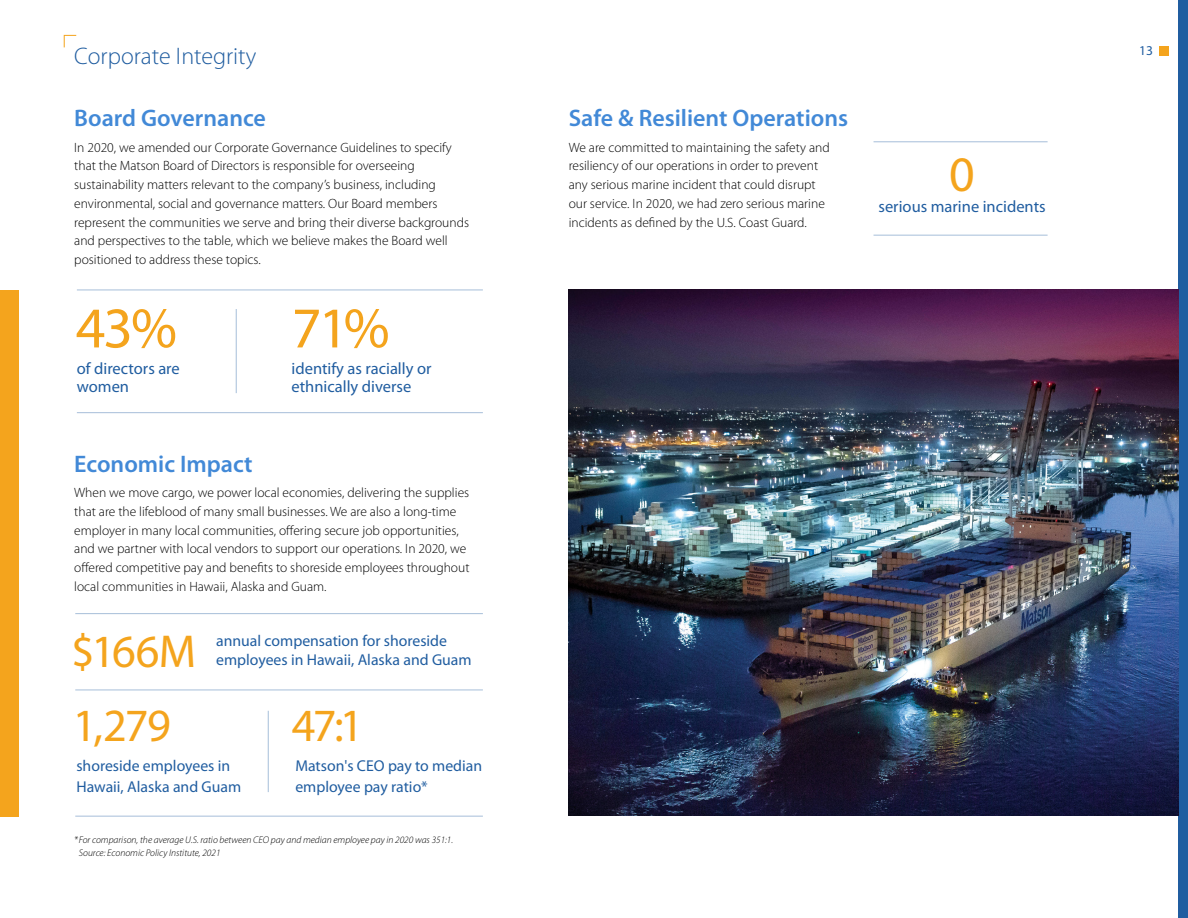
<style>
.page{position:relative;width:1188px;height:918px;background:#fff}
.page>*{position:absolute;margin:0;border:0;box-sizing:border-box;transform-origin:0 0}
.t1{font:58.05px "Myriad Pro";color:#f4a41d}
.t2{font:49.95px "Myriad Pro";color:#f4a41d}
.t3{font:46.35px "Myriad Pro";letter-spacing:-.04em;color:#f4a41d}
.t4{font:600 24px "Myriad Pro";color:#4289d7}
.t5{font:300 24px "Myriad Pro";color:#205da0}
.t6{font:16.5px/18.8px "Myriad Pro";color:#205da0}
.t7{font:15.75px/21px "Myriad Pro";color:#205da0}
.t8{font:300 13.5px/18.8px "Myriad Pro";color:#000}
.t9{font:13.5px "Myriad Pro";color:#205da0}
.t10{font:italic 300 9.75px/13.5px "Myriad Pro";color:#000}
</style>
<div class="page">
<div style="left:1160px;top:46px;width:9px;height:10px;background:#f4a41d"></div>
<div style="left:1178px;top:0;width:10px;height:918px;background:#205da0"></div>
<hr style="left:236px;top:309px;width:1px;height:84px;background:#a6bed9">
<hr style="left:77px;top:290px;width:406px;height:1px;background:#a6bed9">
<hr style="left:77px;top:412px;width:406px;height:1px;background:#a6bed9">
<hr style="left:75px;top:613px;width:408px;height:1px;background:#a6bed9">
<hr style="left:75px;top:816px;width:408px;height:1px;background:#a6bed9">
<hr style="left:268px;top:711px;width:1px;height:81px;background:#a6bed9">
<img style="left:569px;top:290px;width:609px;height:526px">
<svg style="left:64px;top:35px;width:12px;height:12px"></svg>
<div style="left:0;top:290px;width:19px;height:527px;background:#f4a41d"></div>
<hr style="left:874px;top:141px;width:174px;height:1px;background:#a6bed9">
<hr style="left:874px;top:235px;width:174px;height:1px;background:#a6bed9">
<hr style="left:75px;top:690px;width:408px;height:1px;background:#a6bed9">
<h3 class="t5" style="left:74px;top:42px;width:184px">Corporate Integrity</h3>
<h3 class="t4" style="left:74px;top:105px;width:193px">Board Governance</h3>
<p class="t8" style="left:74px;top:138px;width:396px">In 2020, we amended our Corporate Governance Guidelines to specify that the Matson Board of Directors is responsible for overseeing sustainability matters relevant to the company’s business, including environmental, social and governance matters. Our Board members represent the communities we serve and bring their diverse backgrounds and perspectives to the table, which we believe makes the Board well positioned to address these topics.</p>
<h1 class="t1" style="left:76px;top:296px;width:103px">43%</h1>
<p class="t6" style="left:77px;top:359px;width:104px">of directors are women</p>
<h1 class="t1" style="left:292px;top:296px;width:99px">71%</h1>
<p class="t6" style="left:292px;top:359px;width:141px">identify as racially or ethnically diverse</p>
<h3 class="t4" style="left:74px;top:450px;width:180px">Economic Impact</h3>
<p class="t8" style="left:74px;top:483px;width:397px">When we move cargo, we power local economies, delivering the supplies that are the lifeblood of many small businesses. We are also a long-time employer in many local communities, offering secure job opportunities, and we partner with local vendors to support our operations. In 2020, we offered competitive pay and benefits to shoreside employees throughout local communities in Hawaii, Alaska and Guam.</p>
<h3 class="t3" style="left:71px;top:626px;width:126px">$166M</h3>
<p class="t7" style="left:216px;top:632px;width:257px;line-height:18.8px">annual compensation for shoreside employees in Hawaii, Alaska and Guam</p>
<h3 class="t3" style="left:73px;top:700px;width:100px">1,279</h3>
<p class="t7" style="left:295px;top:756px;width:188px">Matson's CEO pay to median employee pay ratio*</p>
<h3 class="t3" style="left:292px;top:700px;width:73px">47:1</h3>
<p class="t7" style="left:76px;top:756px;width:166px">shoreside employees in<br>Hawaii, Alaska and Guam</p>
<p class="t10" style="left:79px;top:833px;width:376px;text-indent:-5px">*For comparison, the average U.S. ratio between CEO pay and median employee pay in 2020 was 351:1.<br>Source: Economic Policy Institute, 2021</p>
<h3 class="t4" style="left:569px;top:105px;width:281px">Safe &amp; Resilient Operations</h3>
<p class="t8" style="left:569px;top:138px;width:263px">We are committed to maintaining the safety and resiliency of our operations in order to prevent any serious marine incident that could disrupt our service. In 2020, we had zero serious marine incidents as defined by the U.S. Coast Guard.</p>
<h2 class="t2" style="left:949px;top:147px;width:27px">0</h2>
<p class="t6" style="left:879px;top:198px;width:169px">serious marine incidents</p>
<p class="t9" style="left:1139px;top:43px;width:15px">13</p>
</div>
